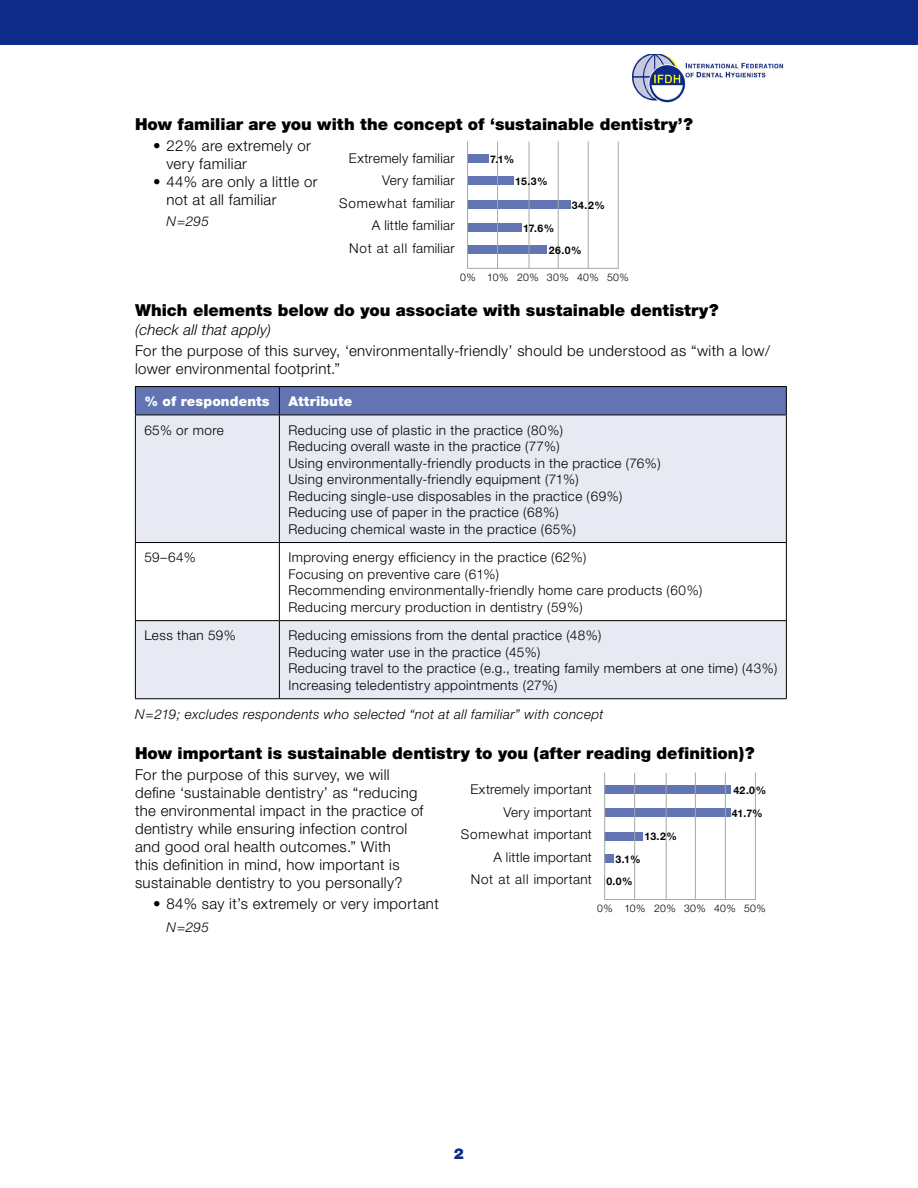
<style>
.page{position:relative;width:918px;height:1188px;background:#fff}
.page>*{position:absolute;margin:0;border:0;box-sizing:border-box;transform-origin:0 0}
.t1{font:900 16.5px "Helvetica Neue";color:#000}
.t2{font:300 15px/18px "Helvetica Neue";letter-spacing:.025em;color:#000}
.t3{font:italic 300 15px "Helvetica Neue";letter-spacing:.015em;color:#000}
.t4{font:900 15px "Helvetica Neue";color:#0e2b89}
.t5{font:300 13.5px/16.5px "Helvetica Neue";letter-spacing:.03em;color:#000}
.t6{font:italic 300 13.5px "Helvetica Neue";letter-spacing:.03em;color:#000}
.t7{font:900 13.5px "Helvetica Neue";letter-spacing:.01em;color:#fff}
.t8{font:700 10.5px/22px "Helvetica Neue";letter-spacing:-.005em;color:#000}
.t9{font:300 10.5px "Helvetica Neue";letter-spacing:.02em;color:#000}
</style>
<div class="page">
<svg style="left:136px;top:416px;width:650px;height:282px;fill:#e7eaf3"></svg>
<hr style="left:135px;top:386px;width:144px;height:1px;background:#000">
<hr style="left:279px;top:386px;width:508px;height:1px;background:#000">
<svg style="left:135px;top:387px;width:652px;height:28px;background:#5f71ac"></svg>
<hr style="left:135px;top:415px;width:144px;height:1px;background:#000">
<hr style="left:279px;top:415px;width:508px;height:1px;background:#000">
<hr style="left:135px;top:415px;width:1px;height:127px;background:#000">
<hr style="left:279px;top:415px;width:1px;height:127px;background:#000">
<hr style="left:786px;top:415px;width:1px;height:127px;background:#000">
<hr style="left:135px;top:542px;width:144px;height:1px;background:#000">
<hr style="left:135px;top:543px;width:1px;height:77px;background:#000">
<hr style="left:279px;top:542px;width:508px;height:1px;background:#000">
<hr style="left:279px;top:543px;width:1px;height:77px;background:#000">
<hr style="left:786px;top:543px;width:1px;height:77px;background:#000">
<hr style="left:135px;top:620px;width:144px;height:1px;background:#000">
<hr style="left:135px;top:621px;width:1px;height:77px;background:#000">
<hr style="left:279px;top:620px;width:508px;height:1px;background:#000">
<hr style="left:279px;top:621px;width:1px;height:77px;background:#000">
<hr style="left:786px;top:621px;width:1px;height:77px;background:#000">
<hr style="left:135px;top:698px;width:144px;height:1px;background:#000">
<hr style="left:279px;top:698px;width:508px;height:1px;background:#000">
<div style="left:0;top:0;width:918px;height:45px;background:#0e2b89"></div>
<img style="left:632px;top:54px;width:152px;height:48px">
<div style="left:467px;top:154px;width:21px;height:9px;background:#6275b2"></div>
<div style="left:468px;top:176px;width:46px;height:9px;background:#6275b2"></div>
<div style="left:467px;top:200px;width:104px;height:9px;background:#6275b2"></div>
<div style="left:467px;top:223px;width:55px;height:9px;background:#6275b2"></div>
<div style="left:467px;top:245px;width:80px;height:9px;background:#6275b2"></div>
<hr style="left:497px;top:141px;width:1px;height:127px;background:#a6a6a6">
<hr style="left:467px;top:141px;width:1px;height:127px;background:#a6a6a6">
<hr style="left:529px;top:142px;width:1px;height:127px;background:#a6a6a6">
<hr style="left:588px;top:141px;width:1px;height:127px;background:#a6a6a6">
<hr style="left:558px;top:141px;width:1px;height:127px;background:#a6a6a6">
<hr style="left:618px;top:141px;width:1px;height:127px;background:#a6a6a6">
<hr style="left:467px;top:268px;width:152px;height:1px;background:#a6a6a6">
<div style="left:605px;top:785px;width:126px;height:9px;background:#6275b2"></div>
<div style="left:605px;top:808px;width:126px;height:9px;background:#6275b2"></div>
<div style="left:605px;top:832px;width:38px;height:9px;background:#6275b2"></div>
<div style="left:605px;top:854px;width:9px;height:9px;background:#6275b2"></div>
<hr style="left:634px;top:773px;width:1px;height:127px;background:#a6a6a6">
<hr style="left:604px;top:772px;width:1px;height:128px;background:#a6a6a6">
<hr style="left:666px;top:773px;width:1px;height:127px;background:#a6a6a6">
<hr style="left:725px;top:772px;width:1px;height:128px;background:#a6a6a6">
<hr style="left:695px;top:772px;width:1px;height:128px;background:#a6a6a6">
<hr style="left:755px;top:772px;width:1px;height:128px;background:#a6a6a6">
<hr style="left:605px;top:899px;width:151px;height:1px;background:#a6a6a6">
<p class="t1" style="left:135px;top:114px;width:560px">How familiar are you with the concept of ‘sustainable dentistry’?</p>
<p class="t2" style="left:166px;top:136px;width:146px;text-indent:-14px">• 22% are extremely or very familiar</p>
<p class="t2" style="left:166px;top:172px;width:152px;text-indent:-14px">• 44% are only a little or not at all familiar</p>
<p class="t6" style="left:166px;top:213px;width:44px">N=295</p>
<p class="t5" style="left:339px;top:147px;width:117px;line-height:22.5px;text-align:right">Extremely familiar<br>Very familiar<br>Somewhat familiar<br>A little familiar<br>Not at all familiar</p>
<p class="t8" style="left:490px;top:148px;width:26px">7.1%</p>
<p class="t8" style="left:515px;top:170px;width:34px">15.3%</p>
<p class="t8" style="left:572px;top:194px;width:34px">34.2%</p>
<p class="t8" style="left:549px;top:217px;width:34px;text-indent:-26px">17.6%<br>26.0%</p>
<p class="t9" style="left:460px;top:271px;width:170px">0% 10% 20% 30% 40% 50%</p>
<p class="t1" style="left:135px;top:300px;width:585px">Which elements below do you associate with sustainable dentistry?</p>
<p class="t3" style="left:135px;top:321px;width:138px">(check all that apply)</p>
<p class="t2" style="left:135px;top:342px;width:637px">For the purpose of this survey, ‘environmentally-friendly’ should be understood as “with a low/ lower environmental footprint.”</p>
<p class="t7" style="left:144px;top:393px;width:127px">% of respondents</p>
<p class="t7" style="left:288px;top:393px;width:65px">Attribute</p>
<p class="t5" style="left:144px;top:421px;width:81px">65% or more</p>
<p class="t5" style="left:288px;top:421px;width:374px">Reducing use of plastic in the practice (80%)<br>Reducing overall waste in the practice (77%)<br>Using environmentally-friendly products in the practice (76%)<br>Using environmentally-friendly equipment (71%)<br>Reducing single-use disposables in the practice (69%)<br>Reducing use of paper in the practice (68%)<br>Reducing chemical waste in the practice (65%)</p>
<p class="t5" style="left:144px;top:549px;width:53px">59–64%</p>
<p class="t5" style="left:288px;top:549px;width:416px">Improving energy efficiency in the practice (62%)<br>Focusing on preventive care (61%)<br>Recommending environmentally-friendly home care products (60%)<br>Reducing mercury production in dentistry (59%)</p>
<p class="t5" style="left:144px;top:627px;width:93px">Less than 59%</p>
<p class="t5" style="left:288px;top:627px;width:491px">Reducing emissions from the dental practice (48%)<br>Reducing water use in the practice (45%)<br>Reducing travel to the practice (e.g., treating family members at one time) (43%)<br>Increasing teledentistry appointments (27%)</p>
<p class="t6" style="left:135px;top:706px;width:470px">N=219; excludes respondents who selected “not at all familiar” with concept</p>
<p class="t1" style="left:135px;top:743px;width:621px">How important is sustainable dentistry to you (after reading definition)?</p>
<p class="t2" style="left:135px;top:765px;width:290px">For the purpose of this survey, we will define ‘sustainable dentistry’ as “reducing the environmental impact in the practice of dentistry while ensuring infection control and good oral health outcomes.” With<br>this definition in mind, how important is sustainable dentistry to you personally?</p>
<p class="t2" style="left:153px;top:894px;width:287px">• 84% say it’s extremely or very important</p>
<p class="t6" style="left:166px;top:919px;width:44px">N=295</p>
<p class="t5" style="left:461px;top:778px;width:133px;line-height:22.5px;text-align:right">Extremely important<br>Very important<br>Somewhat important<br>A little important<br>Not at all important</p>
<p class="t8" style="left:732px;top:779px;width:36px;line-height:22.5px">42.0%<br>41.7%</p>
<p class="t8" style="left:645px;top:825px;width:34px">13.2%</p>
<p class="t8" style="left:606px;top:848px;width:36px;text-indent:9px">3.1%<br>0.0%</p>
<p class="t9" style="left:597px;top:902px;width:170px">0% 10% 20% 30% 40% 50%</p>
<p class="t4" style="left:454px;top:1145px;width:12px">2</p>
</div>
